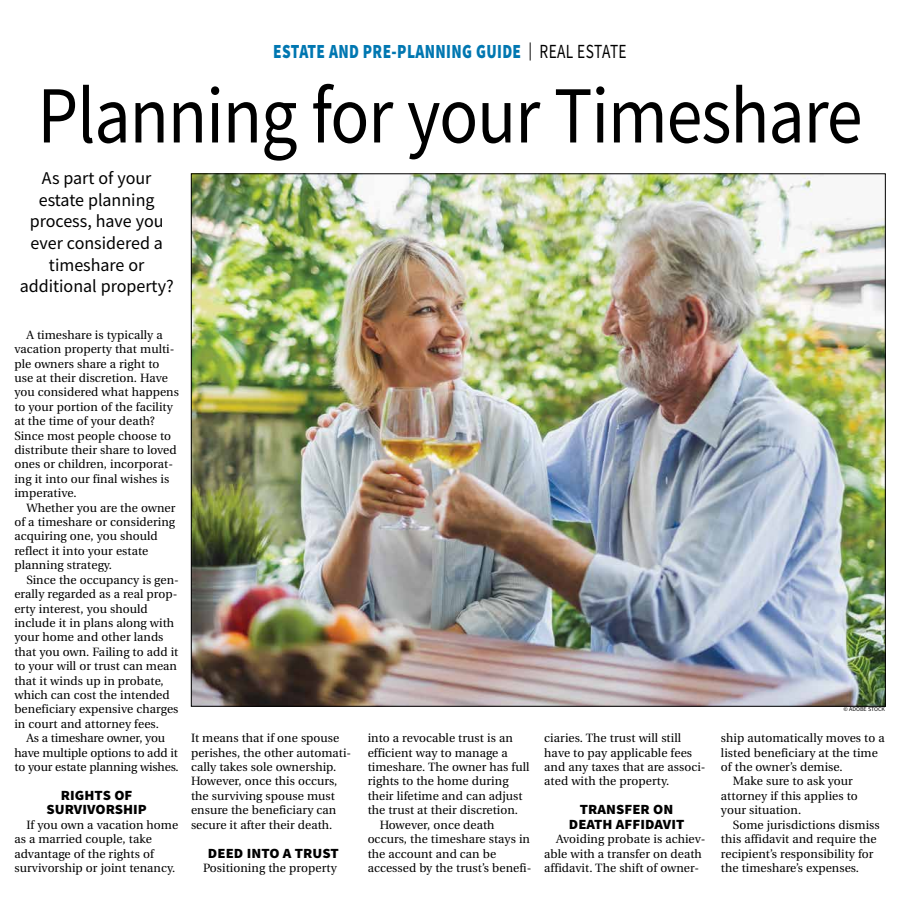
<style>
.page{position:relative;width:900px;height:908px;background:#fff}
.page>*{position:absolute;margin:0;border:0;box-sizing:border-box;transform-origin:0 0}
.t1{font:81px "Source Sans Pro";letter-spacing:-.015em;color:#000;scale:.89 1}
.t2{font:900 20px "Source Sans Pro";letter-spacing:.025em;color:#0077b1;scale:.77 1}
.t3{font:18px/21.6px "Source Sans Pro";color:#000;text-align:center}
.t4{font:900 14px/14.4px "Source Sans Pro";letter-spacing:.005em;color:#000;text-align:center;scale:1.05 1}
.t5{font:12px/14.4px "Utopia";letter-spacing:.005em;color:#000}
.t6{font:6px "Source Sans Pro";color:#000}
.s1{font-weight:400;font-size:18px;color:#000}
.s2{font-weight:400;color:#000}
</style>
<div class="page">
<img style="left:193px;top:175px;width:691px;height:529px">
<h2 class="t2" style="left:273px;top:38px;width:461px">ESTATE AND PRE-PLANNING GUIDE <span class="s1">|</span> <span class="s2">REAL ESTATE</span></h2>
<h1 class="t1" style="left:37px;top:64px;width:929px">Planning for your Timeshare</h1>
<h3 class="t3" style="left:20px;top:167px;width:155px">As part of your estate planning process, have you ever considered a timeshare or additional property?</h3>
<p class="t5" style="left:14px;top:327px;width:166px;text-indent:12px">A timeshare is typically a vacation property that multi&shy;ple owners share a right to use at their discretion. Have you considered what happens to your portion of the facility at the time of your death?<br>Since most people choose to distribute their share to loved ones or children, incorporat&shy;ing it into our final wishes is imperative.</p>
<p class="t5" style="left:14px;top:500px;width:162px;text-indent:12px">Whether you are the owner of a timeshare or considering acquiring one, you should reflect it into your estate planning strategy.</p>
<p class="t5" style="left:14px;top:572px;width:166px;text-indent:12px">Since the occupancy is gen&shy;erally regarded as a real prop&shy;erty interest, you should include it in plans along with your home and other lands that you own. Failing to add it to your will or trust can mean that it winds up in probate, which can cost the intended beneficiary expensive charges in court and attorney fees.</p>
<p class="t5" style="left:14px;top:731px;width:166px;text-align:center">As a timeshare owner, you have multiple options to add it to your estate planning wishes.</p>
<p class="t4" style="left:47px;top:787px;width:97px">RIGHTS OF<br>SURVIVORSHIP</p>
<p class="t5" style="left:14px;top:817px;width:165px;text-indent:12px">If you own a vacation home as a married couple, take advantage of the rights of survivorship or joint tenancy.</p>
<p class="t5" style="left:191px;top:731px;width:162px">It means that if one spouse perishes, the other automati&shy;cally takes sole ownership.<br>However, once this occurs, the surviving spouse must ensure the beneficiary can secure it after their death.</p>
<p class="t4" style="left:208px;top:845px;width:126px">DEED INTO A TRUST</p>
<p class="t5" style="left:203px;top:860px;width:135px">Positioning the property</p>
<p class="t5" style="left:368px;top:731px;width:147px">into a revocable trust is an</p>
<p class="t5" style="left:368px;top:745px;width:142px">efficient way to manage a</p>
<p class="t5" style="left:368px;top:759px;width:163px">timeshare. The owner has full</p>
<p class="t5" style="left:368px;top:774px;width:142px">rights to the home during</p>
<p class="t5" style="left:368px;top:788px;width:156px">their lifetime and can adjust</p>
<p class="t5" style="left:368px;top:803px;width:152px">the trust at their discretion.</p>
<p class="t5" style="left:380px;top:817px;width:116px">However, once death</p>
<p class="t5" style="left:368px;top:831px;width:164px">occurs, the timeshare stays in</p>
<p class="t5" style="left:368px;top:846px;width:130px">the account and can be</p>
<p class="t5" style="left:368px;top:860px;width:165px">accessed by the trust’s benefi-</p>
<p class="t5" style="left:544px;top:731px;width:163px">ciaries. The trust will still have to pay applicable fees and any taxes that are associ&shy;ated with the property.</p>
<p class="t4" style="left:569px;top:802px;width:112px">TRANSFER ON<br>DEATH AFFIDAVIT</p>
<p class="t5" style="left:544px;top:831px;width:163px;text-indent:12px">Avoiding probate is achiev&shy;able with a transfer on death affidavit. The shift of owner-</p>
<p class="t6" style="left:844px;top:705px;width:43px">© ADOBE STOCK</p>
<p class="t5" style="left:721px;top:731px;width:165px">ship automatically moves to a</p>
<p class="t5" style="left:721px;top:745px;width:158px">listed beneficiary at the time</p>
<p class="t5" style="left:721px;top:759px;width:123px">of the owner’s demise.</p>
<p class="t5" style="left:733px;top:774px;width:121px">Make sure to ask your</p>
<p class="t5" style="left:721px;top:788px;width:138px">attorney if this applies to</p>
<p class="t5" style="left:721px;top:803px;width:82px">your situation.</p>
<p class="t5" style="left:733px;top:817px;width:148px">Some jurisdictions dismiss</p>
<p class="t5" style="left:721px;top:831px;width:157px">this affidavit and require the</p>
<p class="t5" style="left:721px;top:846px;width:154px">recipient’s responsibility for</p>
<p class="t5" style="left:721px;top:860px;width:140px">the timeshare’s expenses.</p>
</div>
